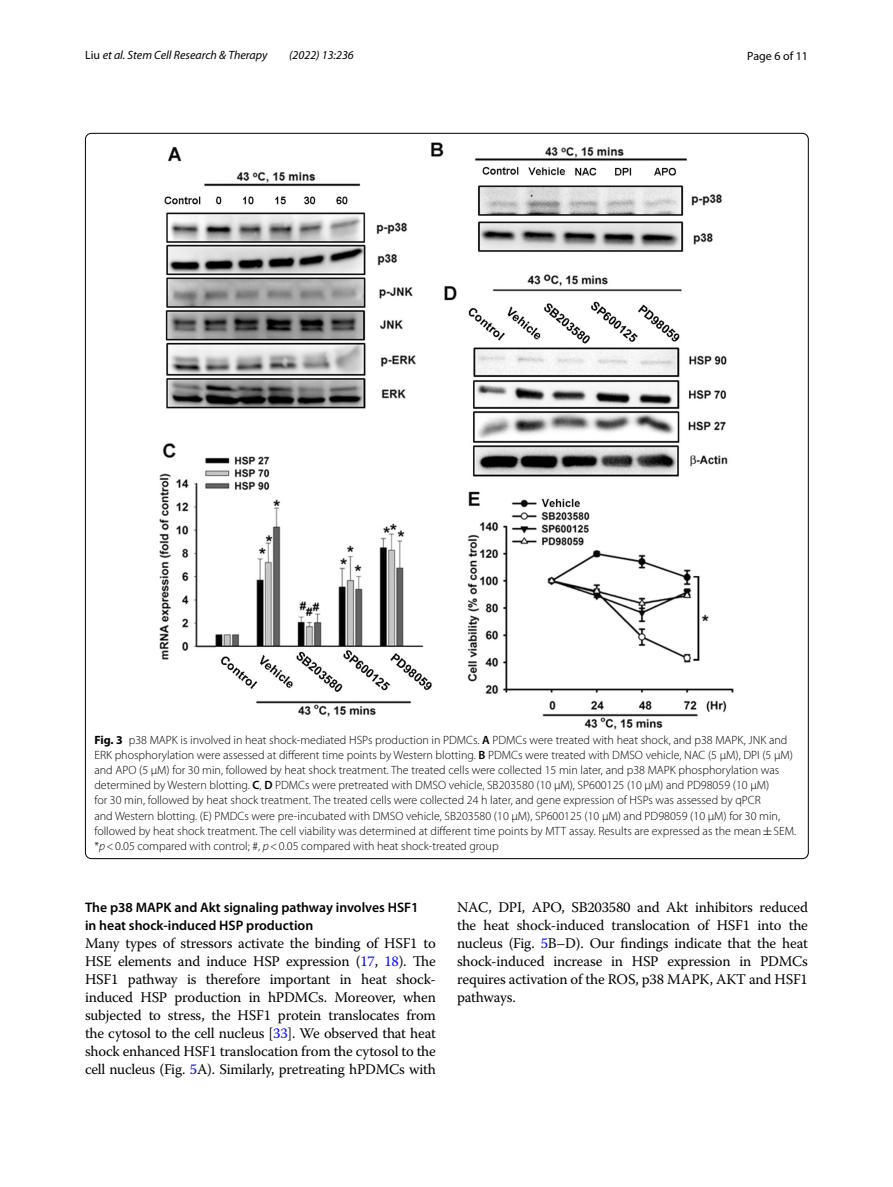
<style>
.page{position:relative;width:893px;height:1187px;background:#fff}
.page>*{position:absolute;margin:0;border:0;box-sizing:border-box;transform-origin:0 0}
.t1{font:14.7px/18px "Warnock Pro";letter-spacing:-.015em;color:#000;text-align:justify}
.t2{font:600 13.8px/18px "Myriad Pro";color:#000}
.t3{font:300 12px/15px "Myriad Pro";color:#000}
.t4{font:italic 12px "Myriad Pro";color:#000}
.t5{font:12px "Myriad Pro";color:#000}
.s1{font-style:normal}
.s2{font-weight:700}
.s3{font-weight:600}
.s4{font-family:"MTSY";font-weight:400}
.s5{font-style:italic}
.s6{color:#00f}
</style>
<div class="page">
<img style="left:160px;top:142px;width:574px;height:587px">
<p class="t4" style="left:85px;top:48px;width:184px"><span class="s1">Liu</span> et al. Stem Cell Research &amp; Therapy</p>
<p class="t4" style="left:289px;top:48px;width:66px">(2022) 13:236</p>
<p class="t5" style="left:747px;top:48px;width:62px">Page 6 of 11</p>
<p class="t3" style="left:94px;top:733px;width:703px"><span class="s2">Fig. 3</span> p38 MAPK is involved in heat shock-mediated HSPs production in PDMCs. <span class="s3">A</span> PDMCs were treated with heat shock, and p38 MAPK, JNK and ERK phosphorylation were assessed at different time points by Western blotting. <span class="s3">B</span> PDMCs were treated with DMSO vehicle, NAC (5 µM), DPI (5 µM) and APO (5 µM) for 30 min, followed by heat shock treatment. The treated cells were collected 15 min later, and p38 MAPK phosphorylation was determined by Western blotting. <span class="s3">C</span>, <span class="s3">D</span> PDMCs were pretreated with DMSO vehicle, SB203580 (10 µM), SP600125 (10 µM) and PD98059 (10 µM)<br>for 30 min, followed by heat shock treatment. The treated cells were collected 24 h later, and gene expression of HSPs was assessed by qPCR<br>and Western blotting. (E) PMDCs were pre-incubated with DMSO vehicle, SB203580 (10 µM), SP600125 (10 µM) and PD98059 (10 µM) for 30 min, followed by heat shock treatment. The cell viability was determined at different time points by MTT assay. Results are expressed as the mean<span class="s4">±</span>SEM. *<span class="s5">p</span>&lt;0.05 compared with control; #, <span class="s5">p</span>&lt;0.05 compared with heat shock-treated group</p>
<p class="t2" style="left:85px;top:897px;width:335px">The p38 MAPK and Akt signaling pathway involves HSF1 in heat shock‑induced HSP production</p>
<p class="t1" style="left:85px;top:933px;width:352px">Many types of stressors activate the binding of HSF1 to HSE elements and induce HSP expression (<span class="s6">17</span>, <span class="s6">18</span>). The HSF1 pathway is therefore important in heat shock&shy;induced HSP production in hPDMCs. Moreover, when subjected to stress, the HSF1 protein translocates from the cytosol to the cell nucleus [<span class="s6">33</span>]. We observed that heat shock enhanced HSF1 translocation from the cytosol to the cell nucleus (Fig. <span class="s6">5</span>A). Similarly, pretreating hPDMCs with</p>
<p class="t1" style="left:457px;top:897px;width:352px">NAC, DPI, APO, SB203580 and Akt inhibitors reduced the heat shock-induced translocation of HSF1 into the nucleus (Fig. <span class="s6">5</span>B–D). Our findings indicate that the heat shock-induced increase in HSP expression in PDMCs requires activation of the ROS, p38 MAPK, AKT and HSF1 pathways.</p>
</div>
